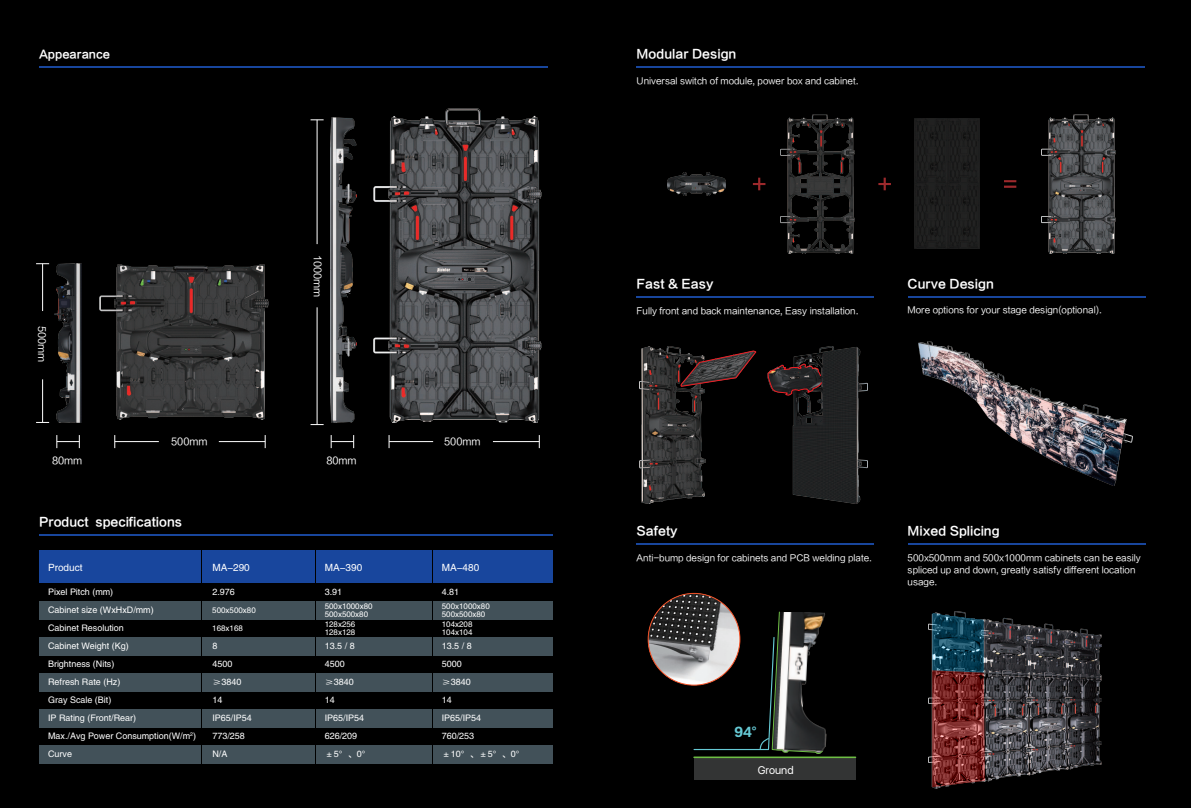
<style>
.page{position:relative;width:1191px;height:808px;background:#000}
.page>*{position:absolute;margin:0;border:0;box-sizing:border-box;transform-origin:0 0}
.t1{font:12px "FZLTCHJW GB1 0";color:#fff}
.t2{font:11.8px "FZLTTHJW GB1 0";color:#66c9d4}
.t3{font:11px "FZLTCHJW GB1 0";color:#fff}
.t4{font:11px "SFUI Display";color:#fff}
.t5{font:10px "FZLTHJW GB1 0";color:#fff}
.t6{font:10px "FZHTK GBK1 0";color:#fff}
.t7{font:9px/18px "FZHTK GBK1 0";color:#fff}
.t8{font:9px/12px "FZLTHJW GB1 0";color:#fff}
.t9{font:8px/8.1px "FZHTK GBK1 0";color:#fff}
</style>
<div class="page">
<hr style="left:39px;top:66px;width:509px;height:1px;background:#18469d">
<hr style="left:39px;top:534px;width:513px;height:1px;background:#18469d">
<div style="left:39px;top:550px;width:513px;height:33px;background:#18469d"></div>
<div style="left:39px;top:601px;width:513px;height:18px;background:#425159"></div>
<div style="left:39px;top:637px;width:513px;height:18px;background:#425159"></div>
<div style="left:39px;top:673px;width:513px;height:18px;background:#425159"></div>
<div style="left:39px;top:709px;width:513px;height:18px;background:#425159"></div>
<div style="left:39px;top:745px;width:513px;height:18px;background:#425159"></div>
<div style="left:694px;top:757px;width:162px;height:22px;background:#333434"></div>
<hr style="left:694px;top:756px;width:161px;height:2px;background:#6ebe44">
<hr style="left:694px;top:749px;width:74px;height:1px;background:#66c9d4">
<img style="left:823px;top:612px;width:4px;height:139px">
<svg style="left:759px;top:611px;width:64px;height:143px"></svg>
<img style="left:918px;top:341px;width:214px;height:144px">
<img style="left:648px;top:593px;width:92px;height:92px;border-radius:46px">
<hr style="left:636px;top:66px;width:509px;height:1px;background:#18469d">
<hr style="left:636px;top:296px;width:238px;height:1px;background:#18469d">
<hr style="left:907px;top:296px;width:238px;height:1px;background:#18469d">
<hr style="left:636px;top:544px;width:238px;height:1px;background:#18469d">
<hr style="left:907px;top:544px;width:238px;height:1px;background:#18469d">
<hr style="left:432px;top:550px;width:1px;height:213px;background:#000">
<hr style="left:201px;top:550px;width:1px;height:213px;background:#000">
<hr style="left:315px;top:550px;width:1px;height:213px;background:#000">
<img style="left:330px;top:117px;width:27px;height:306px">
<img style="left:54px;top:264px;width:28px;height:159px">
<img style="left:99px;top:264px;width:170px;height:156px">
<svg style="left:56px;top:435px;width:24px;height:13px"></svg>
<svg style="left:114px;top:435px;width:1px;height:13px"></svg>
<svg style="left:265px;top:435px;width:1px;height:13px"></svg>
<hr style="left:219px;top:441px;width:46px;height:1px;background:#fff">
<hr style="left:115px;top:441px;width:44px;height:1px;background:#fff">
<svg style="left:36px;top:263px;width:13px;height:1px"></svg>
<svg style="left:36px;top:422px;width:13px;height:1px"></svg>
<hr style="left:42px;top:379px;width:1px;height:43px;background:#fff">
<hr style="left:42px;top:264px;width:1px;height:47px;background:#fff">
<svg style="left:331px;top:435px;width:23px;height:13px"></svg>
<svg style="left:388px;top:435px;width:1px;height:13px"></svg>
<svg style="left:539px;top:435px;width:1px;height:13px"></svg>
<hr style="left:493px;top:441px;width:46px;height:1px;background:#fff">
<hr style="left:389px;top:441px;width:44px;height:1px;background:#fff">
<svg style="left:310px;top:119px;width:14px;height:1px"></svg>
<svg style="left:310px;top:424px;width:14px;height:1px"></svg>
<hr style="left:317px;top:307px;width:1px;height:118px;background:#fff">
<hr style="left:317px;top:120px;width:1px;height:124px;background:#fff">
<img style="left:373px;top:108px;width:168px;height:315px">
<img style="left:928px;top:612px;width:173px;height:176px">
<svg style="left:932px;top:613px;width:53px;height:174px;background:#58343b"></svg>
<img style="left:792px;top:346px;width:75px;height:157px">
<svg style="left:767px;top:363px;width:55px;height:33px"></svg>
<img style="left:639px;top:346px;width:67px;height:157px">
<svg style="left:680px;top:350px;width:77px;height:37px"></svg>
<img style="left:667px;top:173px;width:58px;height:22px">
<svg style="left:753px;top:178px;width:12px;height:12px"></svg>
<svg style="left:878px;top:178px;width:13px;height:12px"></svg>
<svg style="left:1004px;top:180px;width:12px;height:8px"></svg>
<div style="left:915px;top:119px;width:64px;height:130px;background:#1e1e1e"></div>
<img style="left:780px;top:115px;width:74px;height:139px">
<img style="left:1041px;top:115px;width:74px;height:139px">
<p class="t3" style="left:39px;top:48px;width:73px">Appearance</p>
<h1 class="t1" style="left:636px;top:47px;width:101px">Modular Design</h1>
<p class="t8" style="left:636px;top:75px;width:223px">Universal switch of module, power box and cabinet.</p>
<p class="t5" style="left:323px;top:255px;width:44px;rotate:90deg">1000mm</p>
<h1 class="t1" style="left:636px;top:277px;width:78px">Fast &amp; Easy</h1>
<h1 class="t1" style="left:907px;top:277px;width:88px">Curve Design</h1>
<p class="t8" style="left:636px;top:305px;width:223px">Fully front and back maintenance, Easy installation.</p>
<p class="t8" style="left:907px;top:304px;width:196px">More options for your stage design(optional).</p>
<p class="t5" style="left:48px;top:326px;width:38px;rotate:90deg">500mm</p>
<p class="t5" style="left:171px;top:436px;width:38px">500mm</p>
<p class="t5" style="left:444px;top:436px;width:38px">500mm</p>
<p class="t5" style="left:52px;top:455px;width:32px">80mm</p>
<p class="t5" style="left:326px;top:455px;width:32px">80mm</p>
<h1 class="t1" style="left:39px;top:515px;width:145px">Product specifications</h1>
<p class="t6" style="left:48px;top:562px;width:36px">Product</p>
<p class="t7" style="left:48px;top:583px;width:149px">Pixel Pitch (mm)<br>Cabinet size (WxHxD/mm)<br>Cabinet Resolution<br>Cabinet Weight (Kg)<br>Brightness (Nits)<br>Refresh Rate (Hz)<br>Gray Scale (Bit)<br>IP Rating (Front/Rear)<br>Max./Avg Power Consumption(W/m<sup>2</sup>)<br>Curve</p>
<p class="t6" style="left:212px;top:562px;width:39px">MA-290</p>
<p class="t9" style="left:212px;top:606px;width:45px">500x500x80</p>
<p class="t9" style="left:212px;top:624px;width:32px">168x168</p>
<p class="t7" style="left:212px;top:583px;width:24px">2.976</p>
<p class="t7" style="left:212px;top:637px;width:41px">8<br>4500 ≥3840<br>14<br>IP65/IP54<br>773/258<br>N/A</p>
<p class="t6" style="left:325px;top:562px;width:39px">MA-390</p>
<p class="t9" style="left:325px;top:602px;width:49px">500x1000x80<br>500x500x80</p>
<p class="t9" style="left:325px;top:628px;width:32px">128x128</p>
<p class="t7" style="left:325px;top:583px;width:19px">3.91</p>
<p class="t9" style="left:325px;top:620px;width:32px">128x256</p>
<p class="t7" style="left:325px;top:637px;width:47px">13.5 / 8<br>4500 ≥3840<br>14<br>IP65/IP54<br>626/209 ±5°、0°</p>
<p class="t6" style="left:442px;top:562px;width:39px">MA-480</p>
<p class="t9" style="left:442px;top:602px;width:49px">500x1000x80<br>500x500x80</p>
<p class="t9" style="left:442px;top:620px;width:32px">104x208<br>104x104</p>
<p class="t7" style="left:442px;top:583px;width:19px">4.81</p>
<p class="t7" style="left:442px;top:637px;width:84px">13.5 / 8<br>5000<br>≥3840<br>14<br>IP65/IP54<br>760/253<br>±10°、±5°、0°</p>
<h1 class="t1" style="left:636px;top:525px;width:43px">Safety</h1>
<h1 class="t1" style="left:907px;top:525px;width:94px">Mixed Splicing</h1>
<p class="t8" style="left:636px;top:552px;width:237px">Anti-bump design for cabinets and PCB welding plate.</p>
<p class="t8" style="left:907px;top:552px;width:235px">500x500mm and 500x1000mm cabinets can be easily spliced up and down, greatly satisfy different location usage.</p>
<h2 class="t2" style="left:734px;top:726px;width:31px">94°</h2>
<p class="t4" style="left:758px;top:763px;width:37px">Ground</p>
</div>
